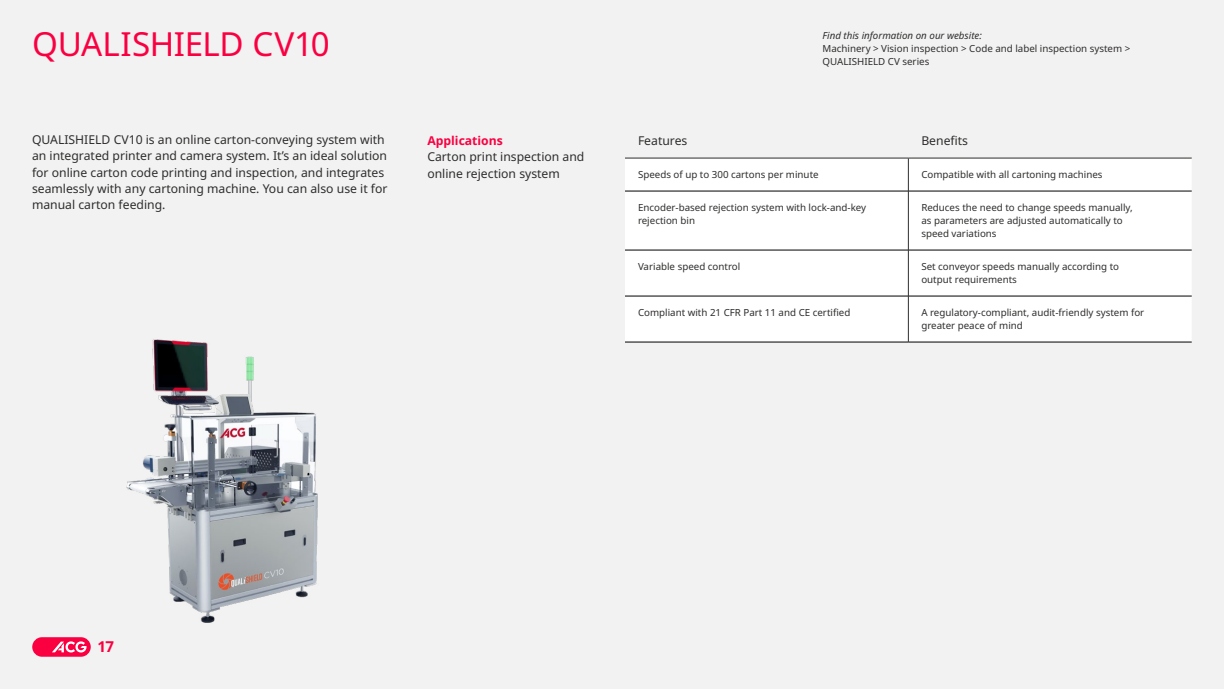
<style>
.page{position:relative;width:1224px;height:689px;background:#fff}
.page>*{position:absolute;margin:0;border:0;box-sizing:border-box;transform-origin:0 0}
.t1{font:33.2px "Noto Sans";letter-spacing:-.015em;color:#fa0041}
.t2{font:700 15px "Noto Sans";color:#fa0041}
.t3{font:12.2px/16.2px "Noto Sans";color:#2e2d2c}
.t4{font:700 12.2px "Noto Sans";color:#fa0041}
.t5{font:9.8px/13px "Noto Sans";color:#2e2d2c}
.t6{font:italic 9.8px "Noto Sans";color:#2e2d2c}
</style>
<div class="page">
<div style="left:0;top:0;width:1224px;height:688px;background:#f2f2f2"></div>
<div style="left:32px;top:637px;width:59px;height:19px;background:#fa0041;border-radius:10px"></div>
<svg style="left:52px;top:641px;width:35px;height:11px"></svg>
<div style="left:625px;top:159px;width:567px;height:183px;background:#fff"></div>
<hr style="left:625px;top:191px;width:283px;height:1px;background:#000">
<hr style="left:909px;top:191px;width:283px;height:1px;background:#000">
<hr style="left:625px;top:250px;width:283px;height:1px;background:#000">
<hr style="left:909px;top:250px;width:283px;height:1px;background:#000">
<hr style="left:625px;top:296px;width:283px;height:1px;background:#000">
<hr style="left:909px;top:296px;width:283px;height:1px;background:#000">
<hr style="left:625px;top:342px;width:283px;height:1px;background:#000">
<hr style="left:908px;top:342px;width:284px;height:1px;background:#000">
<hr style="left:908px;top:158px;width:1px;height:33px;background:#2e2d2c">
<hr style="left:908px;top:191px;width:1px;height:59px;background:#2e2d2c">
<hr style="left:908px;top:250px;width:1px;height:46px;background:#2e2d2c">
<hr style="left:908px;top:296px;width:1px;height:46px;background:#2e2d2c">
<hr style="left:625px;top:158px;width:283px;height:1px;background:#2e2d2c">
<hr style="left:908px;top:158px;width:284px;height:1px;background:#2e2d2c">
<img style="left:126px;top:339px;width:192px;height:284px">
<h1 class="t1" style="left:32px;top:25px;width:299px">QUALISHIELD CV10</h1>
<p class="t3" style="left:32px;top:132px;width:357px">QUALISHIELD CV10 is an online carton-conveying system with an integrated printer and camera system. It’s an ideal solution for online carton code printing and inspection, and integrates seamlessly with any cartoning machine. You can also use it for manual carton feeding.</p>
<p class="t4" style="left:427px;top:134px;width:77px">Applications</p>
<p class="t3" style="left:427px;top:149px;width:159px">Carton print inspection and online rejection system</p>
<p class="t6" style="left:823px;top:29px;width:161px">Find this information on our website:</p>
<p class="t5" style="left:823px;top:42px;width:309px">Machinery &gt; Vision inspection &gt; Code and label inspection system &gt;<br>QUALISHIELD CV series</p>
<p class="t3" style="left:638px;top:133px;width:51px">Features</p>
<p class="t3" style="left:921px;top:133px;width:48px">Benefits</p>
<p class="t5" style="left:638px;top:168px;width:182px">Speeds of up to 300 cartons per minute</p>
<p class="t5" style="left:921px;top:168px;width:183px">Compatible with all cartoning machines</p>
<p class="t5" style="left:638px;top:201px;width:230px">Encoder-based rejection system with lock-and-key rejection bin</p>
<p class="t5" style="left:921px;top:201px;width:213px">Reduces the need to change speeds manually, as parameters are adjusted automatically to speed variations</p>
<p class="t5" style="left:638px;top:260px;width:104px">Variable speed control</p>
<p class="t5" style="left:921px;top:260px;width:199px">Set conveyor speeds manually according to output requirements</p>
<p class="t5" style="left:638px;top:306px;width:214px">Compliant with 21 CFR Part 11 and CE certified</p>
<p class="t5" style="left:921px;top:306px;width:224px">A regulatory-compliant, audit-friendly system for greater peace of mind</p>
<h2 class="t2" style="left:97px;top:638px;width:18px">17</h2>
</div>
